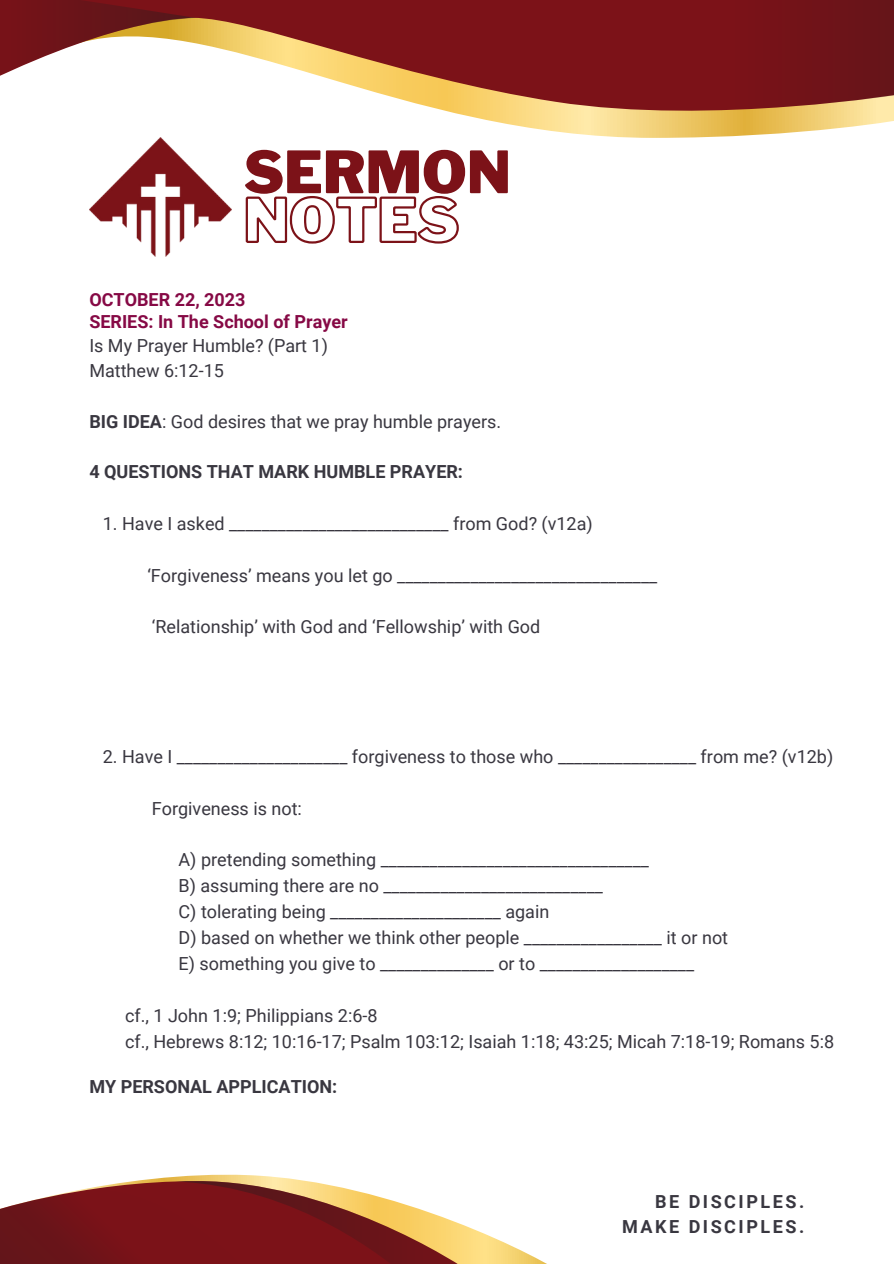
<style>
.page{position:relative;width:894px;height:1264px;background:#fff}
.page>*{position:absolute;margin:0;border:0;box-sizing:border-box;transform-origin:0 0}
.t1{font:900 57.6px "Libre Franklin";color:#7c1218}
.t2{font:18px "Roboto";color:#393740}
.t3{font:700 18px "Roboto";color:#393740}
.t4{font:700 18px "Roboto";color:#860945}
.t5{font:700 18px "Roboto";letter-spacing:.14em;color:#393740}
.s1{font-weight:700}
</style>
<div class="page">
<svg style="left:174px;top:1174px;width:371px;height:89px"></svg>
<svg style="left:0;top:1177px;width:477px;height:86px"></svg>
<svg style="left:159px;top:126px;width:697px;height:12px"></svg>
<svg style="left:196px;top:0;width:697px;height:126px"></svg>
<svg style="left:0;top:0;width:196px;height:76px"></svg>
<svg style="left:611px;top:0;width:282px;height:110px;background:#79191b"></svg>
<img style="left:89px;top:138px;width:142px;height:118px">
<svg style="left:245px;top:196px;width:214px;height:48px"></svg>
<p class="t1" style="left:244px;top:137px;width:268px">SERMON</p>
<p class="t4" style="left:89px;top:290px;width:158px">OCTOBER 22, 2023</p>
<p class="t2" style="left:89px;top:335px;width:240px">Is My Prayer Humble? (Part 1)</p>
<p class="t2" style="left:89px;top:360px;width:136px">Matthew 6:12-15</p>
<p class="t4" style="left:89px;top:311px;width:260px">SERIES: In The School of Prayer</p>
<p class="t2" style="left:89px;top:411px;width:413px"><span class="s1">BIG IDEA</span>: God desires that we pray humble prayers.</p>
<p class="t3" style="left:89px;top:461px;width:375px">4 QUESTIONS THAT MARK HUMBLE PRAYER:</p>
<p class="t2" style="left:103px;top:513px;width:491px">1. Have I asked ___________________________ from God? (v12a)</p>
<p class="t2" style="left:147px;top:565px;width:511px">‘Forgiveness’ means you let go ________________________________</p>
<p class="t2" style="left:152px;top:616px;width:390px">‘Relationship’ with God and ‘Fellowship’ with God</p>
<p class="t2" style="left:103px;top:746px;width:731px">2. Have I _____________________ forgiveness to those who _________________ from me? (v12b)</p>
<p class="t2" style="left:152px;top:798px;width:152px">Forgiveness is not:</p>
<p class="t2" style="left:178px;top:849px;width:472px">A) pretending something _________________________________</p>
<p class="t2" style="left:178px;top:875px;width:426px">B) assuming there are no ___________________________</p>
<p class="t2" style="left:178px;top:901px;width:372px">C) tolerating being _____________________ again</p>
<p class="t2" style="left:178px;top:927px;width:551px">D) based on whether we think other people _________________ it or not</p>
<p class="t2" style="left:178px;top:953px;width:517px">E) something you give to ______________ or to ___________________</p>
<p class="t2" style="left:125px;top:1005px;width:254px">cf., 1 John 1:9; Philippians 2:6-8</p>
<p class="t2" style="left:125px;top:1030px;width:710px">cf., Hebrews 8:12; 10:16-17; Psalm 103:12; Isaiah 1:18; 43:25; Micah 7:18-19; Romans 5:8</p>
<p class="t3" style="left:89px;top:1076px;width:249px">MY PERSONAL APPLICATION:</p>
<p class="t5" style="left:654px;top:1191px;width:151px">BE DISCIPLES.</p>
<p class="t5" style="left:622px;top:1215px;width:183px">MAKE DISCIPLES.</p>
</div>
